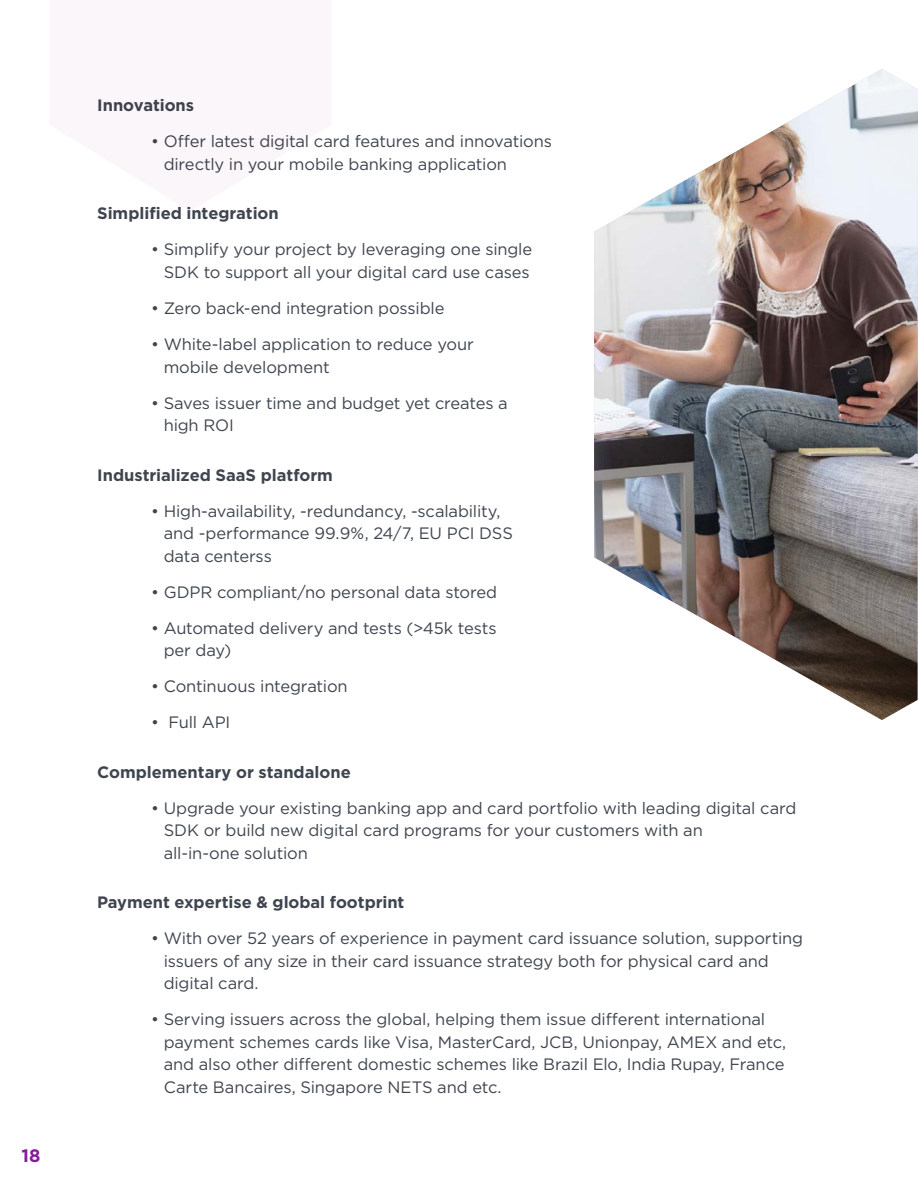
<style>
.page{position:relative;width:918px;height:1188px;background:#fff}
.page>*{position:absolute;margin:0;border:0;box-sizing:border-box;transform-origin:0 0}
.t1{font:700 18px "Gotham";color:#881b9c}
.t2{font:16.5px/22.5px "Gotham";letter-spacing:-.01em;color:#3f454f}
.t3{font:700 16.5px "Gotham";letter-spacing:-.005em;color:#3f454f}
</style>
<div class="page">
<img style="left:594px;top:69px;width:324px;height:651px">
<p class="t1" style="left:21px;top:1144px;width:21px">18</p>
<p class="t3" style="left:97px;top:95px;width:99px">Innovations</p>
<p class="t2" style="left:164px;top:130px;width:390px;text-indent:-13px">• Offer latest digital card features and innovations directly in your mobile banking application</p>
<p class="t3" style="left:97px;top:203px;width:183px">Simplified integration</p>
<p class="t2" style="left:151px;top:238px;width:383px;text-align:center">• Simplify your project by leveraging one single<br>SDK to support all your digital card use cases</p>
<p class="t2" style="left:151px;top:297px;width:295px">• Zero back-end integration possible</p>
<p class="t2" style="left:164px;top:333px;width:312px;text-indent:-13px">• White-label application to reduce your mobile development</p>
<p class="t2" style="left:164px;top:391px;width:346px;text-indent:-13px">• Saves issuer time and budget yet creates a high ROI</p>
<p class="t3" style="left:97px;top:464px;width:237px">Industrialized SaaS platform</p>
<p class="t2" style="left:164px;top:499px;width:351px;text-indent:-13px">• High-availability, -redundancy, -scalability, and -performance 99.9%, 24/7, EU PCI DSS data centerss</p>
<p class="t2" style="left:151px;top:580px;width:347px">• GDPR compliant/no personal data stored</p>
<p class="t2" style="left:164px;top:616px;width:334px;text-indent:-13px">• Automated delivery and tests (&gt;45k tests per day)</p>
<p class="t2" style="left:151px;top:675px;width:198px">• Continuous integration</p>
<p class="t2" style="left:151px;top:711px;width:81px">• Full API</p>
<p class="t3" style="left:97px;top:761px;width:255px">Complementary or standalone</p>
<p class="t2" style="left:164px;top:796px;width:634px;text-indent:-13px">• Upgrade your existing banking app and card portfolio with leading digital card<br>SDK or build new digital card programs for your customers with an<br>all-in-one solution</p>
<p class="t3" style="left:97px;top:891px;width:309px">Payment expertise &amp; global footprint</p>
<p class="t2" style="left:164px;top:927px;width:641px;text-indent:-13px">• With over 52 years of experience in payment card issuance solution, supporting issuers of any size in their card issuance strategy both for physical card and digital card.</p>
<p class="t2" style="left:164px;top:1008px;width:624px;text-indent:-13px">• Serving issuers across the global, helping them issue different international payment schemes cards like Visa, MasterCard, JCB, Unionpay, AMEX and etc, and also other different domestic schemes like Brazil Elo, India Rupay, France Carte Bancaires, Singapore NETS and etc.</p>
</div>
